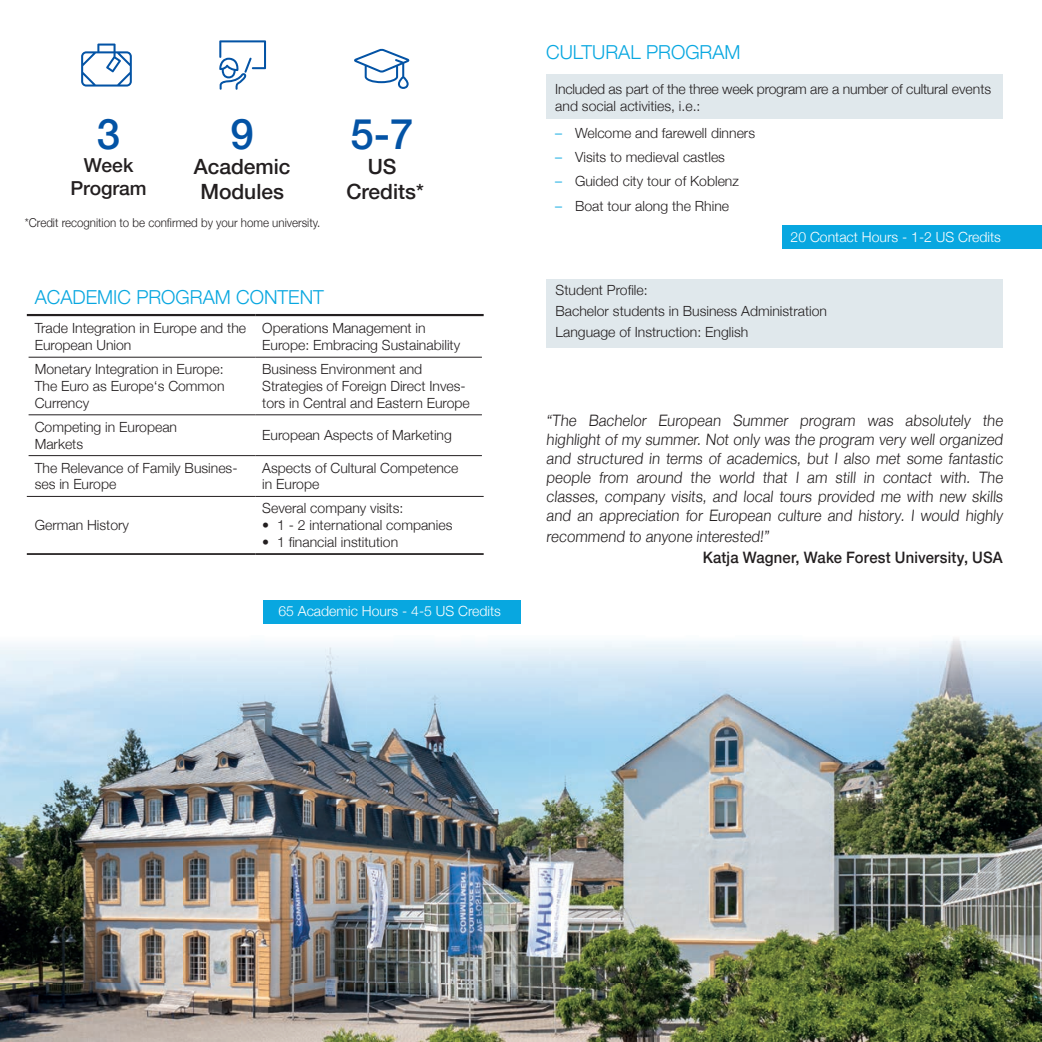
<style>
.page{position:relative;width:1042px;height:1042px;background:#fff}
.page>*{position:absolute;margin:0;border:0;box-sizing:border-box;transform-origin:0 0}
.t1{font:500 42px "Helvetica Neue LT";color:#0353a5}
.t2{font:500 21px/25.2px "Helvetica Neue LT";color:#231f20;text-align:center}
.t3{font:300 19.25px "Helvetica Neue LT";color:#08a7e0}
.t4{font:500 19.25px/23.1px "Helvetica Neue LT";color:#231f20;text-align:center}
.t5{font:300 15.75px/18.9px "Helvetica Neue LT";color:#231f20;text-align:justify;scale:.94 1}
.t6{font:500 15.75px "Helvetica Neue LT";letter-spacing:.01em;color:#231f20;scale:.94 1}
.t7{font:300 14px/16.8px "Helvetica Neue LT";color:#231f20}
.t8{font:300 14px "Helvetica Neue LT";color:#fff}
.t9{font:300 12.25px "Helvetica Neue LT";color:#231f20;scale:.94 1}
.s1{color:#08a7e0}
</style>
<div class="page">
<div style="left:264px;top:600px;width:257px;height:24px;background:#08a7e0"></div>
<div style="left:546px;top:75px;width:457px;height:44px;background:#e0e8ec"></div>
<div style="left:782px;top:225px;width:260px;height:24px;background:#08a7e0"></div>
<img style="left:0;top:639px;width:1042px;height:403px">
<div style="left:546px;top:279px;width:457px;height:68px;background:#e0e8ec"></div>
<svg style="left:29px;top:316px;width:453px;height:180px"></svg>
<hr style="left:27px;top:314px;width:228px;height:2px;background:#231f20">
<hr style="left:255px;top:314px;width:229px;height:2px;background:#231f20">
<hr style="left:27px;top:553px;width:228px;height:2px;background:#231f20">
<hr style="left:255px;top:553px;width:229px;height:2px;background:#231f20">
<hr style="left:29px;top:357px;width:226px;height:1px;background:#231f20">
<hr style="left:255px;top:357px;width:227px;height:1px;background:#231f20">
<hr style="left:29px;top:414px;width:226px;height:1px;background:#231f20">
<hr style="left:255px;top:414px;width:227px;height:1px;background:#231f20">
<hr style="left:29px;top:455px;width:226px;height:1px;background:#231f20">
<hr style="left:255px;top:455px;width:227px;height:1px;background:#231f20">
<hr style="left:27px;top:496px;width:228px;height:1px;background:#231f20">
<hr style="left:255px;top:496px;width:229px;height:1px;background:#231f20">
<svg style="left:81px;top:44px;width:51px;height:43px"></svg>
<svg style="left:219px;top:40px;width:48px;height:50px"></svg>
<svg style="left:354px;top:49px;width:55px;height:40px"></svg>
<h1 class="t1" style="left:97px;top:109px;width:25px">3</h1>
<h3 class="t4" style="left:70px;top:153px;width:78px">Week<br>Program</h3>
<h1 class="t1" style="left:230px;top:109px;width:25px">9</h1>
<h2 class="t2" style="left:194px;top:154px;width:98px">Academic<br>Modules</h2>
<p class="t9" style="left:25px;top:215px;width:316px">*Credit recognition to be confirmed by your home university.</p>
<h1 class="t1" style="left:351px;top:109px;width:65px">5-7</h1>
<h2 class="t2" style="left:346px;top:154px;width:79px">US<br>Credits*</h2>
<h3 class="t3" style="left:35px;top:285px;width:291px">ACADEMIC PROGRAM CONTENT</h3>
<p class="t7" style="left:35px;top:319px;width:213px">Trade Integration in Europe and the<br>European Union</p>
<p class="t7" style="left:262px;top:319px;width:199px">Operations Management in<br>Europe: Embracing Sustainability</p>
<p class="t7" style="left:35px;top:360px;width:191px;text-align:justify">Monetary Integration in Europe:<br>The Euro as Europe‘s Common Currency</p>
<p class="t7" style="left:262px;top:360px;width:209px">Business Environment and<br>Strategies of Foreign Direct Inves&shy;tors in Central and Eastern Europe</p>
<p class="t7" style="left:35px;top:418px;width:144px">Competing in European<br>Markets</p>
<p class="t7" style="left:262px;top:426px;width:191px">European Aspects of Marketing</p>
<p class="t7" style="left:35px;top:459px;width:204px">The Relevance of Family Busines&shy;ses in Europe</p>
<p class="t7" style="left:262px;top:459px;width:198px">Aspects of Cultural Competence in Europe</p>
<p class="t7" style="left:35px;top:516px;width:96px">German History</p>
<p class="t7" style="left:262px;top:500px;width:143px">Several company visits:</p>
<p class="t7" style="left:262px;top:516px;width:192px">• 1 - 2 international companies</p>
<p class="t7" style="left:262px;top:533px;width:137px">• 1 financial institution</p>
<p class="t8" style="left:278px;top:602px;width:224px">65 Academic Hours - 4-5 US Credits</p>
<h3 class="t3" style="left:546px;top:41px;width:196px">CULTURAL PROGRAM</h3>
<p class="t7" style="left:555px;top:81px;width:437px">Included as part of the three week program are a number of cultural events and social activities, i.e.:</p>
<p class="t7" style="left:555px;top:124px;width:201px"><span class="s1">–</span> Welcome and farewell dinners</p>
<p class="t7" style="left:555px;top:148px;width:171px"><span class="s1">–</span> Visits to medieval castles</p>
<p class="t7" style="left:555px;top:173px;width:185px"><span class="s1">–</span> Guided city tour of Koblenz</p>
<p class="t7" style="left:555px;top:197px;width:175px"><span class="s1">–</span> Boat tour along the Rhine</p>
<p class="t8" style="left:790px;top:229px;width:212px">20 Contact Hours - 1-2 US Credits</p>
<p class="t7" style="left:555px;top:279px;width:273px;line-height:21px">Student Profile:<br>Bachelor students in Business Administration<br>Language of Instruction: English</p>
<p class="t5" style="left:546px;top:411px;width:489px">“The Bachelor European Summer program was absolutely the highlight of my summer. Not only was the program very well organized and structured in terms of academics, but I also met some fantastic people from around the world that I am still in contact with. The classes, company visits, and local tours provided me with new skills and an appreciation for European culture and history. I would highly</p>
<p class="t5" style="left:546px;top:526px;width:240px">recommend to anyone interested!”</p>
<p class="t6" style="left:703px;top:548px;width:320px">Katja Wagner, Wake Forest University, USA</p>
</div>
